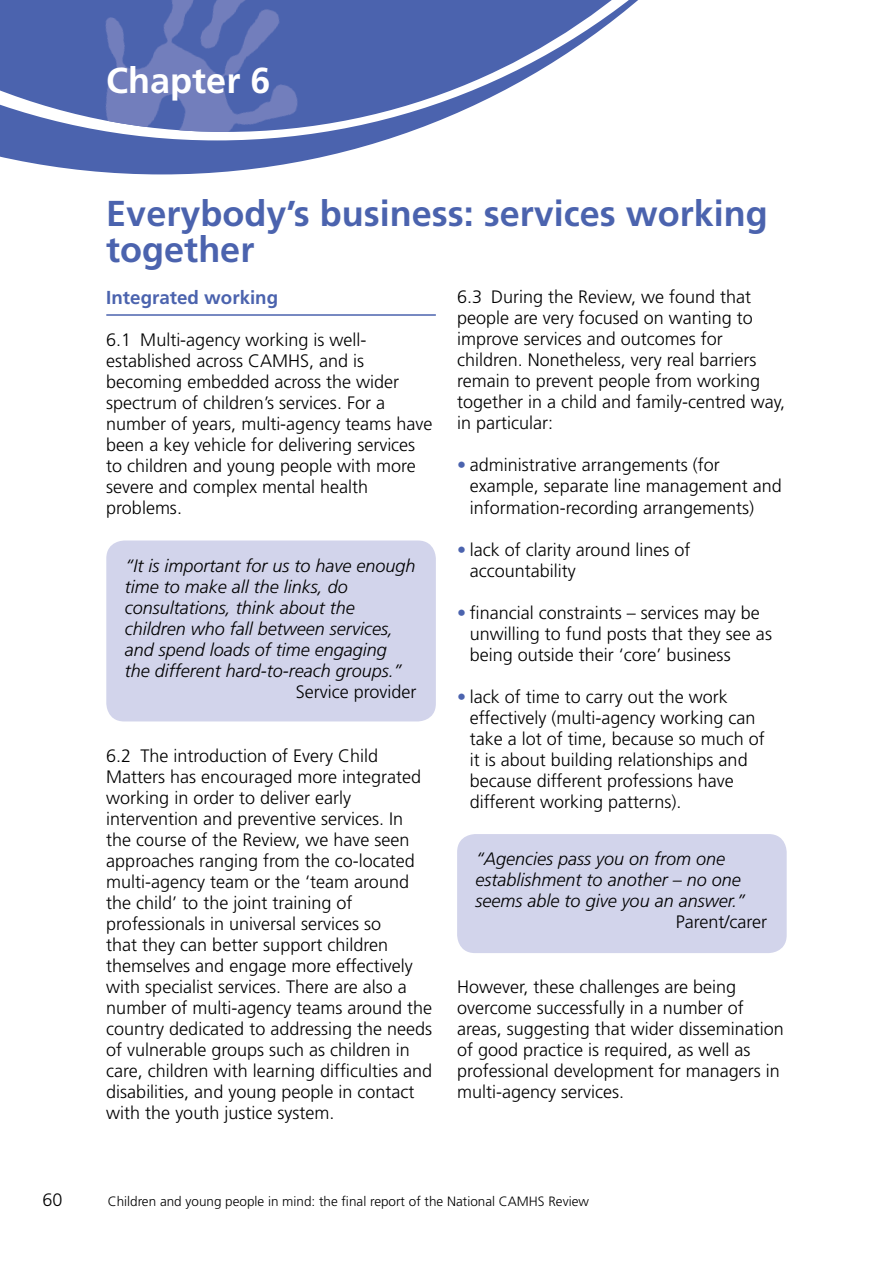
<style>
.page{position:relative;width:893px;height:1263px;background:#fff}
.page>*{position:absolute;margin:0;border:0;box-sizing:border-box;transform-origin:0 0}
.t1{font:700 36px/36px "Frutiger";color:#4b63ae}
.t2{font:700 36px "Frutiger";color:#fff}
.t3{font:700 18.75px "Frutiger";color:#4b63ae}
.t4{font:300 18px/21px "Frutiger";color:#000}
.t5{font:italic 300 18px/21px "Frutiger";color:#000}
.t6{font:300 13.5px "Frutiger";color:#000}
.s1{color:#4b63ae}
</style>
<div class="page">
<svg style="left:0;top:140px;width:385px;height:34px;fill:#4b63ae"></svg>
<svg style="left:0;top:132px;width:409px;height:8px;fill:#4b63ae"></svg>
<svg style="left:0;top:0;width:638px;height:132px;fill:#4b63ae"></svg>
<img style="left:73px;top:0;width:261px;height:132px">
<hr style="left:106px;top:314px;width:330px;height:2px;background:#4b63ae">
<div style="left:106px;top:540px;width:330px;height:181px;background:#d2d4eb;border-radius:18px"></div>
<div style="left:457px;top:834px;width:330px;height:119px;background:#d2d4eb;border-radius:18px"></div>
<h1 class="t2" style="left:106px;top:59px;width:166px">Chapter 6</h1>
<h1 class="t1" style="left:106px;top:196px;width:663px">Everybody’s business: services working together</h1>
<p class="t3" style="left:106px;top:286px;width:173px">Integrated working</p>
<p class="t4" style="left:106px;top:329px;width:327px">6.1 Multi-agency working is well&shy;established across CAMHS, and is becoming embedded across the wider spectrum of children’s services. For a number of years, multi-agency teams have been a key vehicle for delivering services to children and young people with more severe and complex mental health problems.</p>
<p class="t4" style="left:457px;top:287px;width:330px">6.3 During the Review, we found that people are very focused on wanting to improve services and outcomes for children. Nonetheless, very real barriers remain to prevent people from working together in a child and family-centred way, in particular:</p>
<p class="t4" style="left:470px;top:455px;width:314px;text-indent:-13px"><span class="s1">•</span> administrative arrangements (for example, separate line management and information-recording arrangements)</p>
<p class="t4" style="left:470px;top:539px;width:222px;text-indent:-13px"><span class="s1">•</span> lack of clarity around lines of accountability</p>
<p class="t4" style="left:470px;top:602px;width:304px;text-indent:-13px"><span class="s1">•</span> financial constraints – services may be unwilling to fund posts that they see as being outside their ‘core’ business</p>
<p class="t4" style="left:470px;top:686px;width:297px;text-indent:-13px"><span class="s1">•</span> lack of time to carry out the work effectively (multi-agency working can take a lot of time, because so much of it is about building relationships and because different professions have different working patterns).</p>
<p class="t5" style="left:125px;top:555px;width:292px">“It is important for us to have enough time to make all the links, do consultations, think about the children who fall between services, and spend loads of time engaging the different hard-to-reach groups.”</p>
<p class="t4" style="left:296px;top:681px;width:122px">Service provider</p>
<p class="t4" style="left:106px;top:745px;width:327px">6.2 The introduction of Every Child Matters has encouraged more integrated working in order to deliver early intervention and preventive services. In the course of the Review, we have seen approaches ranging from the co-located multi-agency team or the ‘team around the child’ to the joint training of professionals in universal services so<br>that they can better support children themselves and engage more effectively with specialist services. There are also a number of multi-agency teams around the country dedicated to addressing the needs of vulnerable groups such as children in care, children with learning difficulties and disabilities, and young people in contact with the youth justice system.</p>
<p class="t5" style="left:476px;top:848px;width:271px">“Agencies pass you on from one establishment to another – no one seems able to give you an answer.”</p>
<p class="t4" style="left:676px;top:911px;width:93px">Parent/carer</p>
<p class="t4" style="left:457px;top:977px;width:328px">However, these challenges are being overcome successfully in a number of areas, suggesting that wider dissemination of good practice is required, as well as professional development for managers in multi-agency services.</p>
<p class="t4" style="left:43px;top:1189px;width:22px">60</p>
<p class="t6" style="left:108px;top:1194px;width:483px">Children and young people in mind: the final report of the National CAMHS Review</p>
</div>
